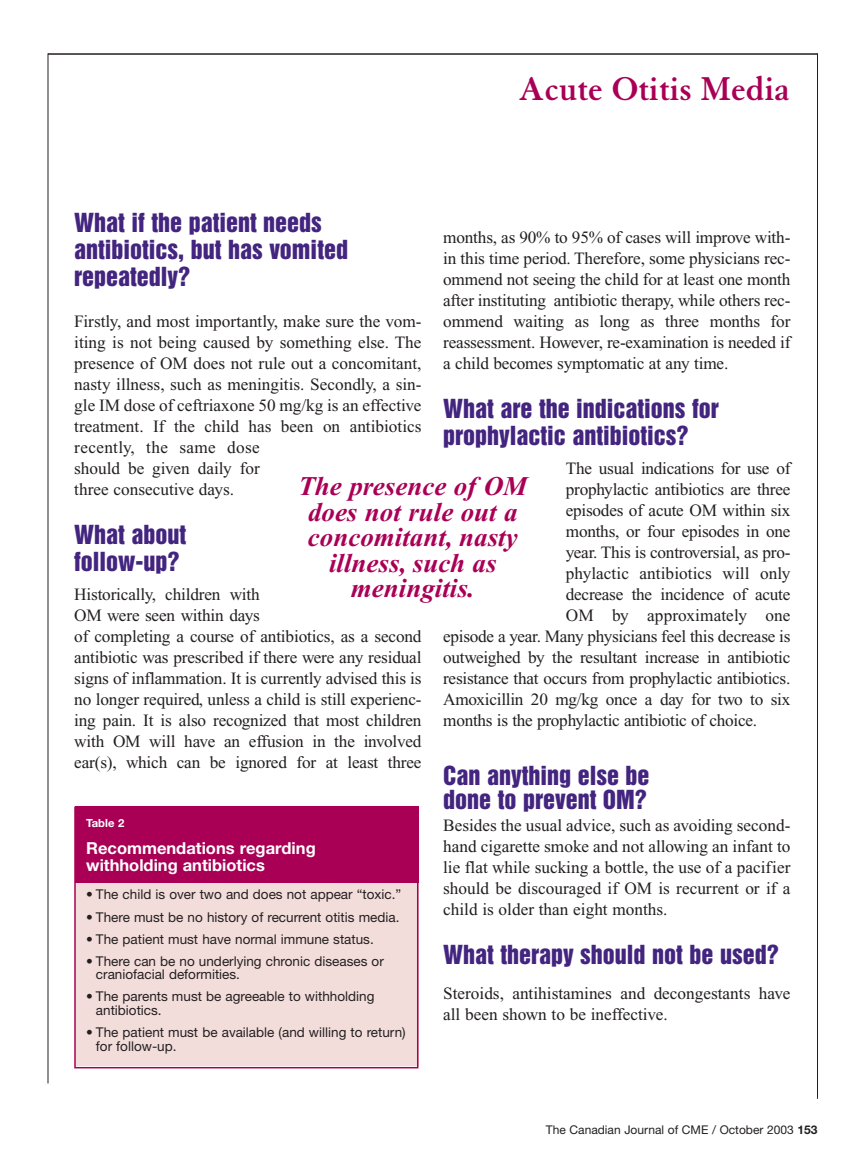
<style>
.page{position:relative;width:864px;height:1175px;background:#fff}
.page>*{position:absolute;margin:0;border:0;box-sizing:border-box;transform-origin:0 0}
.t1{font:700 36px "Granjon";color:#a90056}
.t2{font:italic 700 27px/25.5px "Times New Roman";color:#a90056;text-align:center}
.t3{font:24px/27px "Helvetica Inserat";color:#432580}
.t4{font:17.25px/21px "Times New Roman";letter-spacing:-.01em;color:#231f20}
.t5{font:700 16.5px/16.5px "Helvetica Neue";color:#fff}
.t6{font:13.5px/13.5px "Helvetica Neue";color:#231f20}
.t7{font:12px "Helvetica Neue";color:#231f20}
.t8{font:700 11.25px "Helvetica Neue";color:#fff}
.s1{font-weight:700}
</style>
<div class="page">
<hr style="left:48px;top:53px;width:770px;height:2px;background:#231f20">
<hr style="left:48px;top:53px;width:1px;height:1030px;background:#231f20">
<hr style="left:817px;top:53px;width:1px;height:1045px;background:#231f20">
<div style="left:75px;top:808px;width:343px;height:258px;background:#f3dddb"></div>
<div style="left:75px;top:806px;width:343px;height:77px;background:#a90056"></div>
<div style="left:74px;top:806px;width:344px;height:262px;border:2px solid #a90056"></div>
<h1 class="t1" style="left:519px;top:75px;width:272px">Acute Otitis Media</h1>
<h3 class="t3" style="left:74px;top:210px;width:275px">What if the patient needs antibiotics, but has vomited repeatedly?</h3>
<p class="t4" style="left:74px;top:312px;width:349px">Firstly, and most importantly, make sure the vom&shy;iting is not being caused by something else. The presence of OM does not rule out a concomitant, nasty illness, such as meningitis. Secondly, a sin&shy;gle IM dose of ceftriaxone 50 mg/kg is an effective treatment. If the child has been on antibiotics recently, the same dose<br>should be given daily for<br>three consecutive days.</p>
<h3 class="t3" style="left:74px;top:522px;width:113px">What about follow-up?</h3>
<p class="t4" style="left:74px;top:585px;width:349px">Historically, children with<br>OM were seen within days<br>of completing a course of antibiotics, as a second antibiotic was prescribed if there were any residual signs of inflammation. It is currently advised this is no longer required, unless a child is still experienc&shy;ing pain. It is also recognized that most children with OM will have an effusion in the involved ear(s), which can be ignored for at least three</p>
<p class="t4" style="left:443px;top:228px;width:349px;text-align:justify">months, as 90% to 95% of cases will improve with&shy;in this time period. Therefore, some physicians rec&shy;ommend not seeing the child for at least one month after instituting antibiotic therapy, while others rec&shy;ommend waiting as long as three months for reassessment. However, re-examination is needed if a child becomes symptomatic at any time.</p>
<h3 class="t3" style="left:443px;top:396px;width:277px">What are the indications for prophylactic antibiotics?</h3>
<p class="t4" style="left:566px;top:459px;width:226px">The usual indications for use of</p>
<p class="t4" style="left:566px;top:480px;width:226px">prophylactic antibiotics are three</p>
<p class="t4" style="left:566px;top:501px;width:226px">episodes of acute OM within six</p>
<p class="t4" style="left:566px;top:522px;width:226px">months, or four episodes in one</p>
<p class="t4" style="left:566px;top:543px;width:226px">year. This is controversial, as pro-</p>
<p class="t4" style="left:566px;top:564px;width:226px">phylactic antibiotics will only</p>
<p class="t4" style="left:566px;top:585px;width:226px">decrease the incidence of acute</p>
<p class="t4" style="left:566px;top:606px;width:226px">OM by approximately one</p>
<p class="t4" style="left:443px;top:627px;width:349px">episode a year. Many physicians feel this decrease is</p>
<p class="t4" style="left:443px;top:648px;width:349px">outweighed by the resultant increase in antibiotic</p>
<p class="t4" style="left:443px;top:669px;width:349px">resistance that occurs from prophylactic antibiotics.</p>
<p class="t4" style="left:443px;top:690px;width:349px">Amoxicillin 20 mg/kg once a day for two to six</p>
<p class="t4" style="left:443px;top:711px;width:316px">months is the prophylactic antibiotic of choice.</p>
<h3 class="t3" style="left:443px;top:765px;width:208px;line-height:24px">Can anything else be done to prevent OM?</h3>
<p class="t4" style="left:443px;top:816px;width:349px;text-align:justify">Besides the usual advice, such as avoiding second&shy;hand cigarette smoke and not allowing an infant to lie flat while sucking a bottle, the use of a pacifier should be discouraged if OM is recurrent or if a child is older than eight months.</p>
<h3 class="t3" style="left:443px;top:942px;width:337px">What therapy should not be used?</h3>
<p class="t4" style="left:443px;top:984px;width:349px">Steroids, antihistamines and decongestants have all been shown to be ineffective.</p>
<h2 class="t2" style="left:298px;top:476px;width:230px">The presence of OM does not rule out a concomitant, nasty illness, such as meningitis.</h2>
<p class="t8" style="left:86px;top:818px;width:40px">Table 2</p>
<p class="t5" style="left:86px;top:841px;width:231px">Recommendations regarding withholding antibiotics</p>
<p class="t6" style="left:86px;top:889px;width:317px">• The child is over two and does not appear “toxic.”</p>
<p class="t6" style="left:86px;top:911px;width:315px">• There must be no history of recurrent otitis media.</p>
<p class="t6" style="left:86px;top:933px;width:289px">• The patient must have normal immune status.</p>
<p class="t6" style="left:96px;top:955px;width:289px;text-indent:-10px">• There can be no underlying chronic diseases or craniofacial deformities.</p>
<p class="t6" style="left:96px;top:991px;width:280px;text-indent:-10px">• The parents must be agreeable to withholding antibiotics.</p>
<p class="t6" style="left:96px;top:1026px;width:311px;text-indent:-10px">• The patient must be available (and willing to return) for follow-up.</p>
<p class="t7" style="left:546px;top:1125px;width:273px">The Canadian Journal of CME / October 2003 <span class="s1">153</span></p>
</div>
